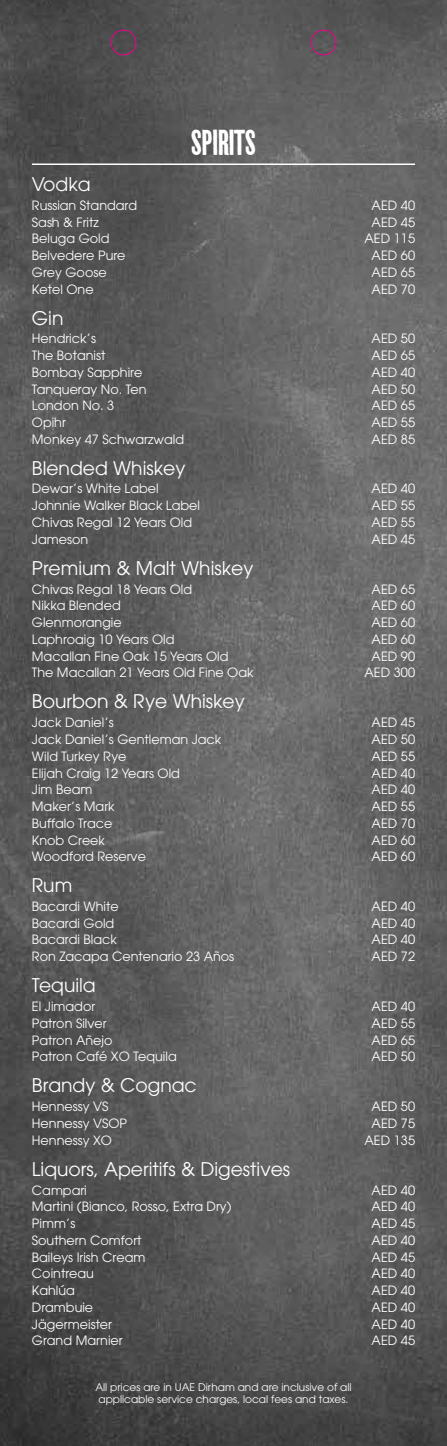
<style>
.page{position:relative;width:447px;height:1446px;background:#fff}
.page>*{position:absolute;margin:0;border:0;box-sizing:border-box;transform-origin:0 0}
.t1{font:36px "Prison Pro AOE";color:#fff}
.t2{font:18.75px "Avant Garde LT";color:#fff}
.t3{font:12.75px "Avant Garde LT";color:#fff}
.t4{font:10.5px/12px "Avant Garde LT";color:#fff}
</style>
<div class="page">
<img style="left:0;top:0;width:446px;height:1446px">
<hr style="left:32px;top:163px;width:383px;height:2px;background:#fff">
<div style="left:111px;top:30px;width:25px;height:25px;border:1px solid #ec008c;border-radius:50%"></div>
<div style="left:310px;top:30px;width:26px;height:25px;border:1px solid #ec008c;border-radius:50%"></div>
<h1 class="t1" style="left:191px;top:120px;width:66px">SPIRITS</h1>
<h2 class="t2" style="left:32px;top:173px;width:60px">Vodka</h2>
<p class="t3" style="left:32px;top:198px;width:107px">Russian Standard</p>
<p class="t3" style="left:371px;top:198px;width:45px">AED 40</p>
<p class="t3" style="left:32px;top:214px;width:68px">Sash &amp; Fritz</p>
<p class="t3" style="left:371px;top:214px;width:45px">AED 45</p>
<p class="t3" style="left:32px;top:231px;width:79px">Beluga Gold</p>
<p class="t3" style="left:364px;top:231px;width:52px">AED 115</p>
<p class="t3" style="left:32px;top:248px;width:95px">Belvedere Pure</p>
<p class="t3" style="left:371px;top:248px;width:45px">AED 60</p>
<p class="t3" style="left:32px;top:265px;width:76px">Grey Goose</p>
<p class="t3" style="left:371px;top:265px;width:45px">AED 65</p>
<p class="t3" style="left:32px;top:281px;width:63px">Ketel One</p>
<p class="t3" style="left:371px;top:281px;width:45px">AED 70</p>
<h2 class="t2" style="left:32px;top:307px;width:33px">Gin</h2>
<p class="t3" style="left:32px;top:331px;width:65px">Hendrick’s</p>
<p class="t3" style="left:371px;top:331px;width:45px">AED 50</p>
<p class="t3" style="left:32px;top:348px;width:75px">The Botanist</p>
<p class="t3" style="left:371px;top:348px;width:45px">AED 65</p>
<p class="t3" style="left:32px;top:365px;width:112px">Bombay Sapphire</p>
<p class="t3" style="left:371px;top:365px;width:45px">AED 40</p>
<p class="t3" style="left:32px;top:381px;width:116px">Tanqueray No. Ten</p>
<p class="t3" style="left:371px;top:381px;width:45px">AED 50</p>
<p class="t3" style="left:32px;top:398px;width:84px">London No. 3</p>
<p class="t3" style="left:371px;top:398px;width:45px">AED 65</p>
<p class="t3" style="left:32px;top:415px;width:35px">Opihr</p>
<p class="t3" style="left:371px;top:415px;width:45px">AED 55</p>
<p class="t3" style="left:32px;top:432px;width:154px">Monkey 47 Schwarzwald</p>
<p class="t3" style="left:371px;top:432px;width:45px">AED 85</p>
<h2 class="t2" style="left:32px;top:457px;width:155px">Blended Whiskey</h2>
<p class="t3" style="left:32px;top:481px;width:128px">Dewar’s White Label</p>
<p class="t3" style="left:371px;top:481px;width:45px">AED 40</p>
<p class="t3" style="left:32px;top:498px;width:170px">Johnnie Walker Black Label</p>
<p class="t3" style="left:371px;top:498px;width:45px">AED 55</p>
<p class="t3" style="left:32px;top:515px;width:162px">Chivas Regal 12 Years Old</p>
<p class="t3" style="left:371px;top:515px;width:45px">AED 55</p>
<p class="t3" style="left:32px;top:531px;width:58px">Jameson</p>
<p class="t3" style="left:371px;top:531px;width:45px">AED 45</p>
<h2 class="t2" style="left:32px;top:557px;width:223px">Premium &amp; Malt Whiskey</h2>
<p class="t3" style="left:32px;top:581px;width:162px">Chivas Regal 18 Years Old</p>
<p class="t3" style="left:371px;top:581px;width:45px">AED 65</p>
<p class="t3" style="left:32px;top:598px;width:90px">Nikka Blended</p>
<p class="t3" style="left:371px;top:598px;width:45px">AED 60</p>
<p class="t3" style="left:32px;top:615px;width:91px">Glenmorangie</p>
<p class="t3" style="left:371px;top:615px;width:45px">AED 60</p>
<p class="t3" style="left:32px;top:632px;width:144px">Laphroaig 10 Years Old</p>
<p class="t3" style="left:371px;top:632px;width:45px">AED 60</p>
<p class="t3" style="left:32px;top:648px;width:198px">Macallan Fine Oak 15 Years Old</p>
<p class="t3" style="left:371px;top:648px;width:45px">AED 90</p>
<p class="t3" style="left:32px;top:665px;width:223px">The Macallan 21 Years Old Fine Oak</p>
<p class="t3" style="left:364px;top:665px;width:52px">AED 300</p>
<h2 class="t2" style="left:32px;top:690px;width:214px">Bourbon &amp; Rye Whiskey</h2>
<p class="t3" style="left:32px;top:715px;width:83px">Jack Daniel’s</p>
<p class="t3" style="left:371px;top:715px;width:45px">AED 45</p>
<p class="t3" style="left:32px;top:732px;width:191px">Jack Daniel’s Gentleman Jack</p>
<p class="t3" style="left:371px;top:732px;width:45px">AED 50</p>
<p class="t3" style="left:32px;top:748px;width:96px">Wild Turkey Rye</p>
<p class="t3" style="left:371px;top:748px;width:45px">AED 55</p>
<p class="t3" style="left:32px;top:765px;width:149px">Elijah Craig 12 Years Old</p>
<p class="t3" style="left:371px;top:765px;width:45px">AED 40</p>
<p class="t3" style="left:32px;top:782px;width:62px">Jim Beam</p>
<p class="t3" style="left:371px;top:782px;width:45px">AED 40</p>
<p class="t3" style="left:32px;top:799px;width:84px">Maker’s Mark</p>
<p class="t3" style="left:371px;top:799px;width:45px">AED 55</p>
<p class="t3" style="left:32px;top:815px;width:82px">Buffalo Trace</p>
<p class="t3" style="left:371px;top:815px;width:45px">AED 70</p>
<p class="t3" style="left:32px;top:832px;width:75px">Knob Creek</p>
<p class="t3" style="left:371px;top:832px;width:45px">AED 60</p>
<p class="t3" style="left:32px;top:849px;width:115px">Woodford Reserve</p>
<p class="t3" style="left:371px;top:849px;width:45px">AED 60</p>
<h2 class="t2" style="left:32px;top:874px;width:42px">Rum</h2>
<p class="t3" style="left:32px;top:898px;width:88px">Bacardi White</p>
<p class="t3" style="left:371px;top:898px;width:45px">AED 40</p>
<p class="t3" style="left:32px;top:915px;width:84px">Bacardi Gold</p>
<p class="t3" style="left:371px;top:915px;width:45px">AED 40</p>
<p class="t3" style="left:32px;top:932px;width:86px">Bacardi Black</p>
<p class="t3" style="left:371px;top:932px;width:45px">AED 40</p>
<p class="t3" style="left:32px;top:949px;width:204px">Ron Zacapa Centenario 23 Años</p>
<p class="t3" style="left:371px;top:949px;width:45px">AED 72</p>
<h2 class="t2" style="left:32px;top:974px;width:65px">Tequila</h2>
<p class="t3" style="left:32px;top:999px;width:65px">El Jimador</p>
<p class="t3" style="left:371px;top:999px;width:45px">AED 40</p>
<p class="t3" style="left:32px;top:1015px;width:76px">Patron Silver</p>
<p class="t3" style="left:371px;top:1015px;width:45px">AED 55</p>
<p class="t3" style="left:32px;top:1032px;width:82px">Patron Añejo</p>
<p class="t3" style="left:371px;top:1032px;width:45px">AED 65</p>
<p class="t3" style="left:32px;top:1049px;width:146px">Patron Café XO Tequila</p>
<p class="t3" style="left:371px;top:1049px;width:45px">AED 50</p>
<h2 class="t2" style="left:32px;top:1074px;width:166px">Brandy &amp; Cognac</h2>
<p class="t3" style="left:32px;top:1099px;width:78px">Hennessy VS</p>
<p class="t3" style="left:371px;top:1099px;width:45px">AED 50</p>
<p class="t3" style="left:32px;top:1115px;width:97px">Hennessy VSOP</p>
<p class="t3" style="left:371px;top:1115px;width:45px">AED 75</p>
<p class="t3" style="left:32px;top:1132px;width:81px">Hennessy XO</p>
<p class="t3" style="left:364px;top:1132px;width:52px">AED 135</p>
<h2 class="t2" style="left:32px;top:1158px;width:260px">Liquors, Aperitifs &amp; Digestives</h2>
<p class="t3" style="left:32px;top:1182px;width:56px">Campari</p>
<p class="t3" style="left:371px;top:1182px;width:45px">AED 40</p>
<p class="t3" style="left:32px;top:1199px;width:201px">Martini (Bianco, Rosso, Extra Dry)</p>
<p class="t3" style="left:371px;top:1199px;width:45px">AED 40</p>
<p class="t3" style="left:32px;top:1216px;width:45px">Pimm’s</p>
<p class="t3" style="left:371px;top:1216px;width:45px">AED 45</p>
<p class="t3" style="left:32px;top:1232px;width:111px">Southern Comfort</p>
<p class="t3" style="left:371px;top:1232px;width:45px">AED 40</p>
<p class="t3" style="left:32px;top:1249px;width:115px">Baileys Irish Cream</p>
<p class="t3" style="left:371px;top:1249px;width:45px">AED 45</p>
<p class="t3" style="left:32px;top:1266px;width:63px">Cointreau</p>
<p class="t3" style="left:371px;top:1266px;width:45px">AED 40</p>
<p class="t3" style="left:32px;top:1283px;width:45px">Kahlúa</p>
<p class="t3" style="left:371px;top:1283px;width:45px">AED 40</p>
<p class="t3" style="left:32px;top:1299px;width:63px">Drambuie</p>
<p class="t3" style="left:371px;top:1299px;width:45px">AED 40</p>
<p class="t3" style="left:32px;top:1316px;width:82px">Jägermeister</p>
<p class="t3" style="left:371px;top:1316px;width:45px">AED 40</p>
<p class="t3" style="left:32px;top:1333px;width:92px">Grand Marnier</p>
<p class="t3" style="left:371px;top:1333px;width:45px">AED 45</p>
<p class="t4" style="left:95px;top:1381px;width:257px">All prices are in UAE Dirham and are inclusive of all applicable service charges, local fees and taxes.</p>
</div>
